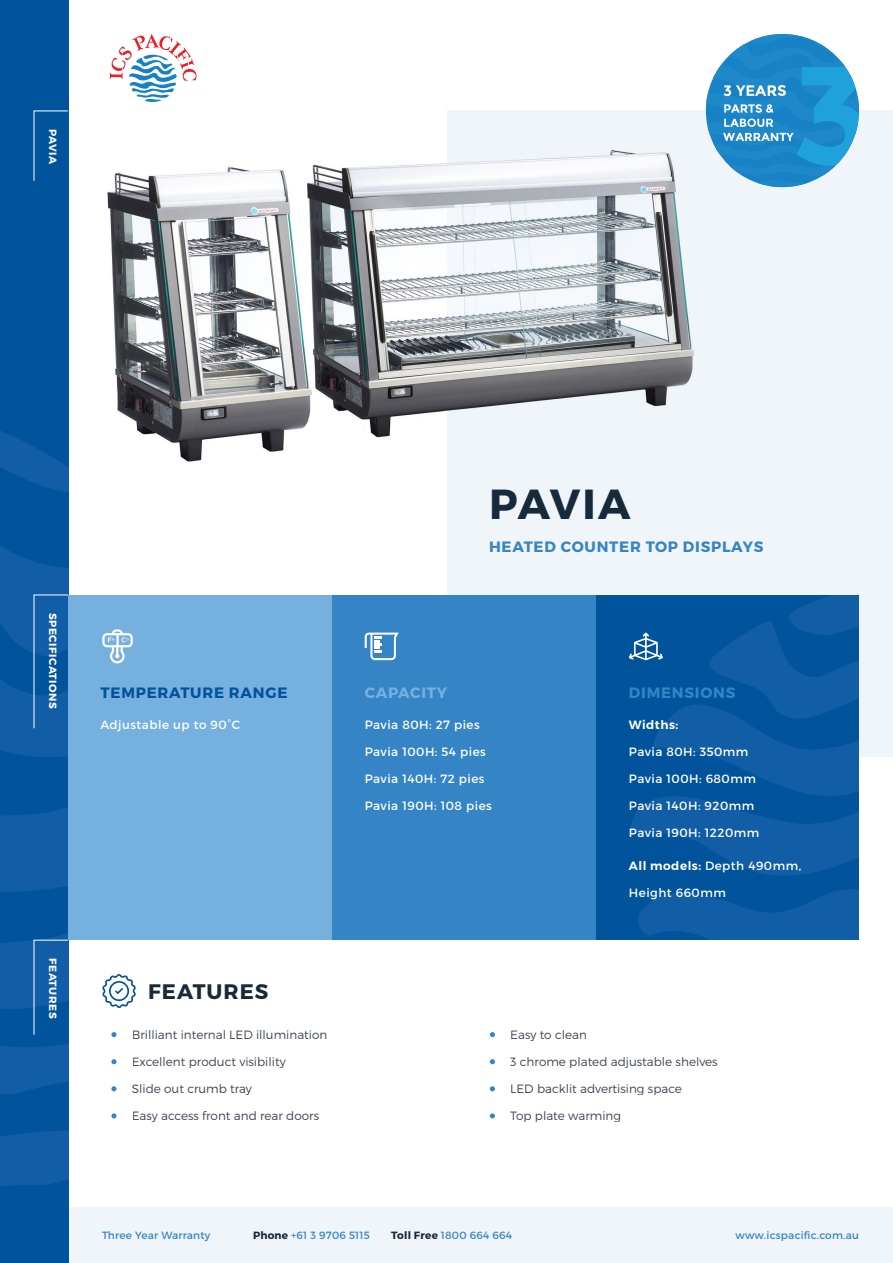
<style>
.page{position:relative;width:893px;height:1263px;background:#fff}
.page>*{position:absolute;margin:0;border:0;box-sizing:border-box;transform-origin:0 0}
.t1{font:700 42px "Montserrat";letter-spacing:.025em;color:#172a3c}
.t2{font:700 21px "Montserrat";letter-spacing:.05em;color:#172a3c}
.t3{font:700 15px "Montserrat";letter-spacing:.05em;color:#3784c5}
.t4{font:700 15px "Montserrat";letter-spacing:.05em;color:#01539b}
.t5{font:700 15px "Montserrat";letter-spacing:.05em;color:#3584c5}
.t6{font:700 15px "Montserrat";letter-spacing:.05em;color:#76b0df}
.t7{font:300 12px "Montserrat";color:#3b4453}
.t8{font:12px "Montserrat";letter-spacing:.04em;color:#fff}
.t9{font:600 12px "Montserrat";letter-spacing:.04em;color:#fff}
.t10{font:10.5px "Montserrat";letter-spacing:.02em;color:#3784c5}
.t11{font:700 10.5px "Montserrat";letter-spacing:.05em;color:#fff}
.s1{font-weight:600}
.s2{font-weight:700;color:#17293b}
</style>
<div class="page">
<div style="left:64px;top:1208px;width:829px;height:55px;background:#eff5f8"></div>
<div style="left:447px;top:111px;width:446px;height:646px;background:#eff5f8"></div>
<div style="left:0;top:0;width:68px;height:1263px;background:#01539b"></div>
<div style="left:0;top:1131px;width:68px;height:55px;background:#115da6"></div>
<div style="left:595px;top:595px;width:264px;height:345px;background:#01539b"></div>
<div style="left:332px;top:595px;width:263px;height:345px;background:#3584c5"></div>
<div style="left:68px;top:595px;width:264px;height:345px;background:#76b0df"></div>
<svg style="left:110px;top:34px;width:86px;height:68px"></svg>
<svg style="left:706px;top:34px;width:153px;height:153px"></svg>
<img style="left:108px;top:151px;width:586px;height:310px">
<svg style="left:102px;top:974px;width:34px;height:34px"></svg>
<svg style="left:629px;top:595px;width:230px;height:345px"></svg>
<svg style="left:365px;top:633px;width:34px;height:27px"></svg>
<svg style="left:102px;top:629px;width:31px;height:34px"></svg>
<svg style="left:0;top:389px;width:69px;height:708px"></svg>
<svg style="left:111px;top:1032px;width:6px;height:5px"></svg>
<svg style="left:111px;top:1059px;width:6px;height:5px"></svg>
<svg style="left:111px;top:1086px;width:6px;height:5px"></svg>
<svg style="left:111px;top:1113px;width:6px;height:5px"></svg>
<svg style="left:490px;top:1032px;width:5px;height:5px"></svg>
<svg style="left:490px;top:1059px;width:5px;height:5px"></svg>
<svg style="left:490px;top:1086px;width:5px;height:5px"></svg>
<svg style="left:490px;top:1113px;width:5px;height:5px"></svg>
<svg style="left:33px;top:110px;width:36px;height:71px"></svg>
<p class="t11" style="left:59px;top:129px;width:37px;rotate:90deg">PAVIA</p>
<p class="t11" style="left:59px;top:613px;width:97px;rotate:90deg">SPECIFICATIONS</p>
<p class="t11" style="left:59px;top:958px;width:62px;rotate:90deg">FEATURES</p>
<h1 class="t1" style="left:489px;top:478px;width:143px">PAVIA</h1>
<p class="t3" style="left:489px;top:537px;width:276px">HEATED COUNTER TOP DISPLAYS</p>
<p class="t4" style="left:101px;top:684px;width:188px">TEMPERATURE RANGE</p>
<p class="t6" style="left:365px;top:684px;width:84px">CAPACITY</p>
<p class="t5" style="left:629px;top:684px;width:108px">DIMENSIONS</p>
<p class="t9" style="left:629px;top:717px;width:51px">Widths:</p>
<p class="t8" style="left:629px;top:744px;width:121px">Pavia 80H: 350mm</p>
<p class="t8" style="left:629px;top:771px;width:129px">Pavia 100H: 680mm</p>
<p class="t8" style="left:629px;top:798px;width:127px">Pavia 140H: 920mm</p>
<p class="t8" style="left:629px;top:825px;width:132px">Pavia 190H: 1220mm</p>
<p class="t8" style="left:629px;top:858px;width:174px"><span class="s1">All models:</span> Depth 490mm,</p>
<p class="t8" style="left:629px;top:885px;width:99px">Height 660mm</p>
<p class="t8" style="left:101px;top:717px;width:141px">Adjustable up to 90°C</p>
<p class="t8" style="left:365px;top:717px;width:117px">Pavia 80H: 27 pies</p>
<p class="t8" style="left:365px;top:744px;width:123px">Pavia 100H: 54 pies</p>
<p class="t8" style="left:365px;top:771px;width:121px">Pavia 140H: 72 pies</p>
<p class="t8" style="left:365px;top:798px;width:129px">Pavia 190H: 108 pies</p>
<h2 class="t2" style="left:148px;top:978px;width:122px">FEATURES</h2>
<p class="t7" style="left:132px;top:1027px;width:197px">Brilliant internal LED illumination</p>
<p class="t7" style="left:132px;top:1054px;width:155px">Excellent product visibility</p>
<p class="t7" style="left:132px;top:1081px;width:121px">Slide out crumb tray</p>
<p class="t7" style="left:132px;top:1108px;width:189px">Easy access front and rear doors</p>
<p class="t7" style="left:510px;top:1027px;width:78px">Easy to clean</p>
<p class="t7" style="left:510px;top:1054px;width:209px">3 chrome plated adjustable shelves</p>
<p class="t7" style="left:510px;top:1081px;width:173px">LED backlit advertising space</p>
<p class="t7" style="left:510px;top:1108px;width:112px">Top plate warming</p>
<p class="t10" style="left:102px;top:1229px;width:110px">Three Year Warranty</p>
<p class="t10" style="left:253px;top:1229px;width:118px"><span class="s2">Phone</span> +61 3 9706 5115</p>
<p class="t10" style="left:391px;top:1229px;width:122px"><span class="s2">Toll Free</span> 1800 664 664</p>
<p class="t10" style="left:735px;top:1229px;width:125px">www.icspacific.com.au</p>
</div>
